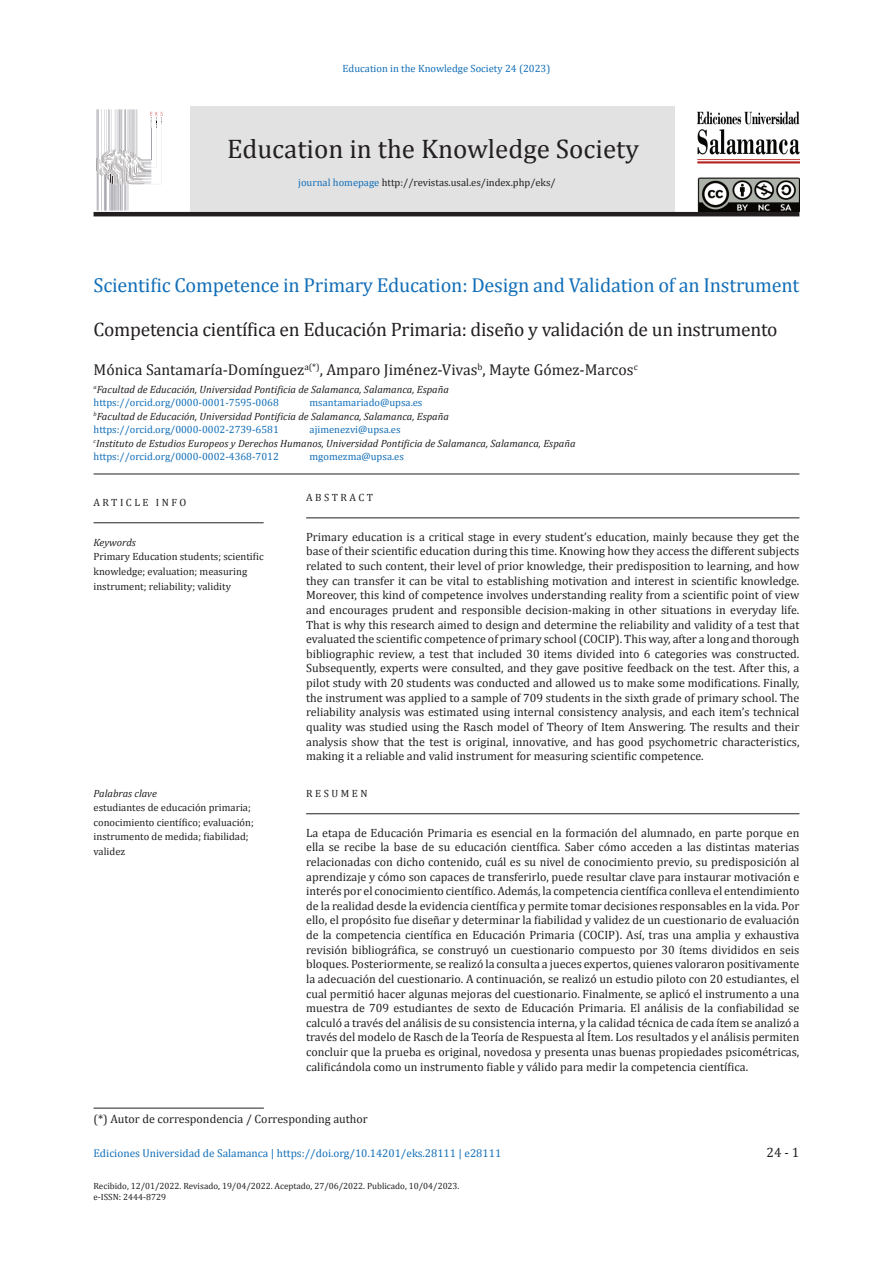
<style>
.page{position:relative;width:893px;height:1263px;background:#fff}
.page>*{position:absolute;margin:0;border:0;box-sizing:border-box;transform-origin:0 0}
.t1{font:27px "Cambria";color:#231f20}
.Article_title{font:20.25px "Cambria";letter-spacing:-.01em;color:#136fb8}
.Article_sub-title{font:19.5px "Cambria";letter-spacing:-.015em;color:#231f20}
.Article_author{font:15.75px "Cambria";color:#231f20}
.t2{font:13.5px "Cambria";color:#231f20}
.abstract_text{font:12px/14.7px "Cambria";color:#231f20;text-align:justify}
.FN{font:12px "Cambria";color:#231f20}
.vrh{font:11.25px "Cambria";color:#136fb8}
.keywords{font:10.5px/14.7px "Cambria";color:#231f20}
.author_affl{font:italic 10.5px "Cambria";color:#231f20}
.author_mail_add{font:10.5px "Cambria";color:#136fb8}
.author_mail_add_last{font:10.5px "Cambria";color:#136fb8}
.keywords-2{font:italic 10.5px "Cambria";color:#231f20}
.abstract_head{font:10.5px "Cambria";letter-spacing:.24em;color:#231f20}
.article_info_head{font:10.5px "Cambria";letter-spacing:.24em;color:#231f20}
.vrh-2{font:9px "Cambria";color:#231f20}
.s1{color:#136fb8}
</style>
<div class="page">
<div style="left:191px;top:106px;width:484px;height:106px;background:#e2e2e2"></div>
<svg style="left:96px;top:109px;width:67px;height:103px"></svg>
<img style="left:698px;top:111px;width:101px;height:101px">
<hr style="left:94px;top:212px;width:705px;height:4px;background:#231f20">
<hr style="left:94px;top:474px;width:705px;height:1px;background:#231f20">
<hr style="left:306px;top:518px;width:493px;height:1px;background:#231f20">
<hr style="left:94px;top:522px;width:170px;height:1px;background:#231f20">
<hr style="left:306px;top:813px;width:493px;height:1px;background:#231f20">
<hr style="left:94px;top:1108px;width:170px;height:1px;background:#231f20">
<p class="author_mail_add_last" style="left:343px;top:62px;width:209px">Education in the Knowledge Society 24 (2023)</p>
<h1 class="t1" style="left:227px;top:132px;width:413px">Education in the Knowledge Society</h1>
<p class="keywords" style="left:298px;top:175px;width:259px"><span class="s1">journal homepage</span> http://revistas.usal.es/index.php/eks/</p>
<p class="Article_title" style="left:94px;top:273px;width:707px">Scientific Competence in Primary Education: Design and Validation of an Instrument</p>
<p class="Article_sub-title" style="left:94px;top:318px;width:685px">Competencia científica en Educación Primaria: diseño y validación de un instrumento</p>
<p class="Article_author" style="left:94px;top:361px;width:546px">Mónica Santamaría-Domínguez<sup>a(*)</sup>, Amparo Jiménez-Vivas<sup>b</sup>, Mayte Gómez-Marcos<sup>c</sup></p>
<p class="author_affl" style="left:94px;top:382px;width:357px"><sup>a</sup>Facultad de Educación, Universidad Pontificia de Salamanca, Salamanca, España</p>
<p class="author_mail_add" style="left:94px;top:397px;width:187px">https://orcid.org/0000-0001-7595-0068</p>
<p class="author_mail_add" style="left:310px;top:397px;width:114px">msantamariado@upsa.es</p>
<p class="author_affl" style="left:94px;top:409px;width:357px"><sup>b</sup>Facultad de Educación, Universidad Pontificia de Salamanca, Salamanca, España</p>
<p class="author_mail_add" style="left:94px;top:424px;width:187px">https://orcid.org/0000-0002-2739-6581</p>
<p class="author_mail_add" style="left:310px;top:424px;width:93px">ajimenezvi@upsa.es</p>
<p class="author_affl" style="left:94px;top:436px;width:483px"><sup>c</sup>Instituto de Estudios Europeos y Derechos Humanos, Universidad Pontificia de Salamanca, Salamanca, España</p>
<p class="author_mail_add_last" style="left:94px;top:451px;width:187px">https://orcid.org/0000-0002-4368-7012</p>
<p class="author_mail_add_last" style="left:310px;top:451px;width:96px">mgomezma@upsa.es</p>
<p class="abstract_head" style="left:306px;top:491px;width:68px">ABSTRACT</p>
<p class="abstract_text" style="left:306px;top:529px;width:495px">Primary education is a critical stage in every student’s education, mainly because they get the base of their scientific education during this time. Knowing how they access the different subjects related to such content, their level of prior knowledge, their predisposition to learning, and how they can transfer it can be vital to establishing motivation and interest in scientific knowledge.<br>Moreover, this kind of competence involves understanding reality from a scientific point of view and encourages prudent and responsible decision-making in other situations in everyday life.<br>That is why this research aimed to design and determine the reliability and validity of a test that evaluated the scientific competence of primary school (COCIP). This way, after a long and thorough bibliographic review, a test that included 30 items divided into 6 categories was constructed.<br>Subsequently, experts were consulted, and they gave positive feedback on the test. After this, a pilot study with 20 students was conducted and allowed us to make some modifications. Finally, the instrument was applied to a sample of 709 students in the sixth grade of primary school. The reliability analysis was estimated using internal consistency analysis, and each item’s technical quality was studied using the Rasch model of Theory of Item Answering. The results and their analysis show that the test is original, innovative, and has good psychometric characteristics, making it a reliable and valid instrument for measuring scientific competence.</p>
<p class="article_info_head" style="left:94px;top:496px;width:94px">ARTICLE INFO</p>
<p class="keywords-2" style="left:94px;top:535px;width:44px">Keywords</p>
<p class="keywords" style="left:94px;top:549px;width:172px">Primary Education students; scientific knowledge; evaluation; measuring instrument; reliability; validity</p>
<p class="keywords-2" style="left:94px;top:785px;width:65px">Palabras clave</p>
<p class="keywords" style="left:94px;top:800px;width:162px">estudiantes de educación primaria; conocimiento científico; evaluación; instrumento de medida; fiabilidad; validez</p>
<p class="abstract_head" style="left:306px;top:787px;width:63px">RESUMEN</p>
<p class="abstract_text" style="left:306px;top:825px;width:495px">La etapa de Educación Primaria es esencial en la formación del alumnado, en parte porque en ella se recibe la base de su educación científica. Saber cómo acceden a las distintas materias relacionadas con dicho contenido, cuál es su nivel de conocimiento previo, su predisposición al aprendizaje y cómo son capaces de transferirlo, puede resultar clave para instaurar motivación e interés por el conocimiento científico. Además, la competencia científica conlleva el entendimiento de la realidad desde la evidencia científica y permite tomar decisiones responsables en la vida. Por ello, el propósito fue diseñar y determinar la fiabilidad y validez de un cuestionario de evaluación de la competencia científica en Educación Primaria (COCIP). Así, tras una amplia y exhaustiva revisión bibliográfica, se construyó un cuestionario compuesto por 30 ítems divididos en seis bloques. Posteriormente, se realizó la consulta a jueces expertos, quienes valoraron positivamente la adecuación del cuestionario. A continuación, se realizó un estudio piloto con 20 estudiantes, el cual permitió hacer algunas mejoras del cuestionario. Finalmente, se aplicó el instrumento a una muestra de 709 estudiantes de sexto de Educación Primaria. El análisis de la confiabilidad se calculó a través del análisis de su consistencia interna, y la calidad técnica de cada ítem se analizó a través del modelo de Rasch de la Teoría de Respuesta al Ítem. Los resultados y el análisis permiten concluir que la prueba es original, novedosa y presenta unas buenas propiedades psicométricas, calificándola como un instrumento fiable y válido para medir la competencia científica.</p>
<p class="FN" style="left:94px;top:1112px;width:276px">(*) Autor de correspondencia / Corresponding author</p>
<p class="vrh" style="left:94px;top:1146px;width:409px">Ediciones Universidad de Salamanca | https://doi.org/10.14201/eks.28111 | e28111</p>
<p class="vrh-2" style="left:94px;top:1181px;width:367px">Recibido, 12/01/2022. Revisado, 19/04/2022. Aceptado, 27/06/2022. Publicado, 10/04/2023.</p>
<p class="vrh-2" style="left:94px;top:1191px;width:74px">e-ISSN: 2444-8729</p>
<p class="t2" style="left:767px;top:1144px;width:34px">24 - 1</p>
</div>
